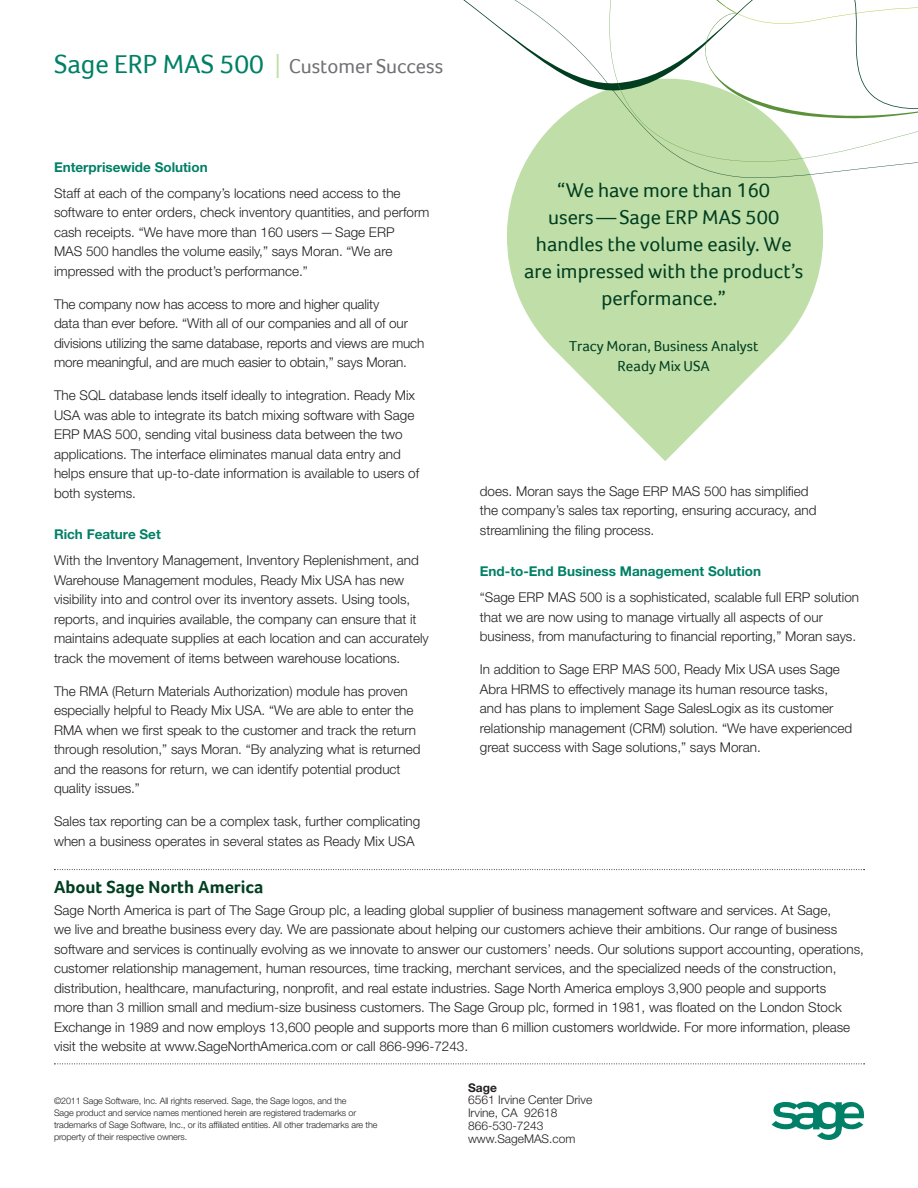
<style>
.page{position:relative;width:918px;height:1188px;background:#fff}
.page>*{position:absolute;margin:0;border:0;box-sizing:border-box;transform-origin:0 0}
.t1{font:20.55px/27px "Foco";color:#003e20;text-align:center}
.t2{font:20.55px "Foco";color:#717074}
.Challenge_Header{font:700 18px "Foco";color:#003e20}
.quote_attribution{font:15px "Foco";color:#003e20}
.Body{font:300 13.5px/19.5px "Helvetica Neue LT Std";color:#231f20}
.Subhead{font:700 13.5px "Helvetica Neue LT Std";color:#008066}
.SS_-_Address_body{font:300 12px "Helvetica Neue LT Std";color:#231f20}
.SS_-_Address_body-2{font:700 12px "Helvetica Neue LT Std";color:#231f20}
.Copyright{font:300 9px/12px "Helvetica Neue LT Std";letter-spacing:-.01em;color:#231f20}
.s1{font-size:27px;color:#008066}
.s2{font-family:"Helvetica Neue LT Std";font-weight:300;font-size:33.6px;color:#c0dea8}
</style>
<div class="page">
<svg style="left:507px;top:189px;width:316px;height:272px;fill:#c0dea8"></svg>
<svg style="left:463px;top:0;width:455px;height:189px"></svg>
<svg style="left:772px;top:1102px;width:92px;height:38px"></svg>
<svg style="left:54px;top:1064px;width:811px;height:1px"></svg>
<svg style="left:54px;top:869px;width:811px;height:1px"></svg>
<p class="t2" style="left:54px;top:54px;width:391px"><span class="s1">Sage ERP MAS 500</span> <span class="s2">I</span> Customer Success</p>
<p class="Subhead" style="left:54px;top:158px;width:155px">Enterprisewide Solution</p>
<p class="Body" style="left:54px;top:183px;width:377px">Staff at each of the company’s locations need access to the software to enter orders, check inventory quantities, and perform cash receipts. “We have more than 160 users—Sage ERP<br>MAS 500 handles the volume easily,” says Moran. “We are impressed with the product’s performance.”</p>
<p class="Body" style="left:54px;top:294px;width:372px">The company now has access to more and higher quality<br>data than ever before. “With all of our companies and all of our divisions utilizing the same database, reports and views are much more meaningful, and are much easier to obtain,” says Moran.</p>
<p class="Body" style="left:54px;top:386px;width:367px">The SQL database lends itself ideally to integration. Ready Mix USA was able to integrate its batch mixing software with Sage ERP MAS 500, sending vital business data between the two applications. The interface eliminates manual data entry and helps ensure that up-to-date information is available to users of both systems.</p>
<p class="Subhead" style="left:54px;top:526px;width:108px">Rich Feature Set</p>
<p class="Body" style="left:54px;top:551px;width:376px">With the Inventory Management, Inventory Replenishment, and Warehouse Management modules, Ready Mix USA has new visibility into and control over its inventory assets. Using tools, reports, and inquiries available, the company can ensure that it maintains adequate supplies at each location and can accurately track the movement of items between warehouse locations.</p>
<p class="Body" style="left:54px;top:681px;width:368px">The RMA (Return Materials Authorization) module has proven especially helpful to Ready Mix USA. “We are able to enter the RMA when we first speak to the customer and track the return through resolution,” says Moran. “By analyzing what is returned and the reasons for return, we can identify potential product quality issues.”</p>
<p class="Body" style="left:54px;top:812px;width:368px">Sales tax reporting can be a complex task, further complicating when a business operates in several states as Ready Mix USA</p>
<p class="t1" style="left:524px;top:176px;width:281px">“We have more than 160 users—Sage ERP MAS 500 handles the volume easily. We are impressed with the product’s performance.”</p>
<p class="quote_attribution" style="left:569px;top:338px;width:191px">Tracy Moran, Business Analyst</p>
<p class="quote_attribution" style="left:618px;top:357px;width:94px">Ready Mix USA</p>
<p class="Body" style="left:480px;top:481px;width:338px">does. Moran says the Sage ERP MAS 500 has simplified the company’s sales tax reporting, ensuring accuracy, and streamlining the filing process.</p>
<p class="Subhead" style="left:480px;top:563px;width:283px">End-to-End Business Management Solution</p>
<p class="Body" style="left:480px;top:587px;width:381px">“Sage ERP MAS 500 is a sophisticated, scalable full ERP solution that we are now using to manage virtually all aspects of our business, from manufacturing to financial reporting,” Moran says.</p>
<p class="Body" style="left:480px;top:659px;width:374px">In addition to Sage ERP MAS 500, Ready Mix USA uses Sage Abra HRMS to effectively manage its human resource tasks, and has plans to implement Sage SalesLogix as its customer relationship management (CRM) solution. “We have experienced great success with Sage solutions,” says Moran.</p>
<p class="Challenge_Header" style="left:54px;top:876px;width:211px">About Sage North America</p>
<p class="Body" style="left:54px;top:900px;width:811px">Sage North America is part of The Sage Group plc, a leading global supplier of business management software and services. At Sage,<br>we live and breathe business every day. We are passionate about helping our customers achieve their ambitions. Our range of business software and services is continually evolving as we innovate to answer our customers’ needs. Our solutions support accounting, operations, customer relationship management, human resources, time tracking, merchant services, and the specialized needs of the construction, distribution, healthcare, manufacturing, nonprofit, and real estate industries. Sage North America employs 3,900 people and supports<br>more than 3 million small and medium-size business customers. The Sage Group plc, formed in 1981, was floated on the London Stock Exchange in 1989 and now employs 13,600 people and supports more than 6 million customers worldwide. For more information, please visit the website at www.SageNorthAmerica.com or call 866-996-7243.</p>
<p class="Copyright" style="left:54px;top:1095px;width:325px">©2011 Sage Software, Inc. All rights reserved. Sage, the Sage logos, and the<br>Sage product and service names mentioned herein are registered trademarks or trademarks of Sage Software, Inc., or its affiliated entities. All other trademarks are the property of their respective owners.</p>
<p class="SS_-_Address_body-2" style="left:468px;top:1080px;width:30px">Sage</p>
<p class="SS_-_Address_body" style="left:468px;top:1093px;width:126px">6561 Irvine Center Drive</p>
<p class="SS_-_Address_body" style="left:468px;top:1106px;width:91px">Irvine, CA 92618</p>
<p class="SS_-_Address_body" style="left:468px;top:1118px;width:77px">866-530-7243</p>
<p class="SS_-_Address_body" style="left:468px;top:1131px;width:109px">www.SageMAS.com</p>
</div>
